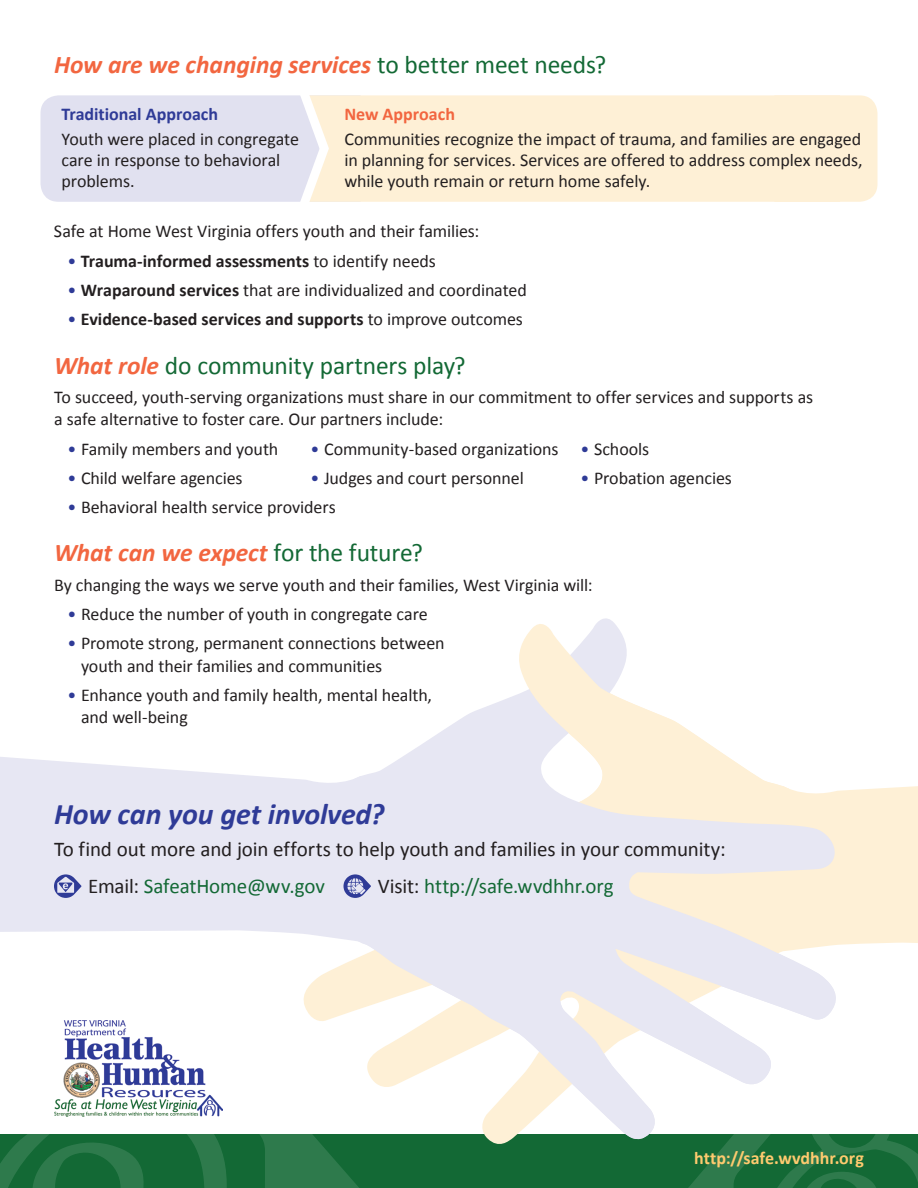
<style>
.page{position:relative;width:918px;height:1188px;background:#fff}
.page>*{position:absolute;margin:0;border:0;box-sizing:border-box;transform-origin:0 0}
.t1{font:italic 700 30px "Calibri";letter-spacing:-.005em;color:#2f3b97}
.t2{font:italic 700 25.5px "Calibri";letter-spacing:-.005em;color:#f26640}
.t3{font:25.5px "Calibri";letter-spacing:-.005em;color:#136935}
.t4{font:21px "Calibri";letter-spacing:-.005em;color:#231f20}
.t5{font:21px "Calibri";letter-spacing:-.01em;color:#136935}
.t6{font:18px/21px "Calibri";letter-spacing:-.005em;color:#231f20}
.t7{font:700 18px "Calibri";color:#231f20}
.t8{font:700 18px "Calibri";color:#feca6f}
.t9{font:700 18px "Calibri";color:#2f3b97}
.t10{font:700 18px "Calibri";color:#f26640}
.s1{font-weight:400;font-style:normal;color:#136935}
.s2{font-weight:400;color:#2f3b97}
.s3{font-weight:400}
.s4{color:#2f3b97}
.s5{font-weight:700}
.s6{font-weight:700;font-style:italic;color:#f26640}
.s7{color:#231f20}
</style>
<div class="page">
<div style="left:0;top:1134px;width:918px;height:54px;background:#136935"></div>
<svg style="left:260px;top:1134px;width:99px;height:54px;fill:#2e7a4c"></svg>
<svg style="left:0;top:1108px;width:227px;height:80px"></svg>
<svg style="left:688px;top:1149px;width:69px;height:39px;fill:#2e7a4c"></svg>
<svg style="left:757px;top:1134px;width:161px;height:54px"></svg>
<svg style="left:300px;top:618px;width:511px;height:531px"></svg>
<svg style="left:0;top:756px;width:377px;height:188px;fill:#e7e7f3"></svg>
<svg style="left:569px;top:693px;width:349px;height:252px"></svg>
<svg style="left:330px;top:802px;width:510px;height:343px;fill:#e7e7f3"></svg>
<div style="left:361px;top:95px;width:413px;height:107px;background:#fef0d6"></div>
<svg style="left:40px;top:95px;width:321px;height:107px;background:#e5e4ed"></svg>
<div style="left:774px;top:95px;width:104px;height:107px;background:#fef0d6"></div>
<svg style="left:54px;top:874px;width:28px;height:24px"></svg>
<svg style="left:344px;top:874px;width:27px;height:24px"></svg>
<img style="left:54px;top:1020px;width:168px;height:97px">
<h2 class="t2" style="left:54px;top:49px;width:554px">How are we changing services <span class="s1">to better meet needs?</span></h2>
<h3 class="t10" style="left:344px;top:103px;width:112px">New Approach</h3>
<p class="t6" style="left:344px;top:128px;width:520px;text-align:justify">Communities recognize the impact of trauma, and families are engaged in planning for services. Services are offered to address complex needs, while youth remain or return home safely.</p>
<p class="t6" style="left:54px;top:220px;width:427px">Safe at Home West Virginia offers youth and their families:</p>
<h3 class="t9" style="left:62px;top:103px;width:158px">Traditional Approach</h3>
<p class="t6" style="left:62px;top:128px;width:239px">Youth were placed in congregate care in response to behavioral problems.</p>
<p class="t7" style="left:68px;top:250px;width:370px"><span class="s2">•</span> Trauma-informed assessments <span class="s3">to identify needs</span></p>
<p class="t6" style="left:68px;top:279px;width:461px"><span class="s4">•</span> <span class="s5">Wraparound services</span> that are individualized and coordinated</p>
<p class="t7" style="left:68px;top:308px;width:457px"><span class="s2">•</span> Evidence-based services and supports <span class="s3">to improve outcomes</span></p>
<h2 class="t3" style="left:54px;top:349px;width:413px"><span class="s6">What role</span> do community partners play?</h2>
<p class="t6" style="left:54px;top:385px;width:761px;line-height:22.5px">To succeed, youth-serving organizations must share in our commitment to offer services and supports as a safe alternative to foster care. Our partners include:</p>
<p class="t6" style="left:68px;top:437px;width:212px"><span class="s4">•</span> Family members and youth</p>
<p class="t6" style="left:68px;top:466px;width:177px"><span class="s4">•</span> Child welfare agencies</p>
<p class="t6" style="left:68px;top:496px;width:270px"><span class="s4">•</span> Behavioral health service providers</p>
<p class="t6" style="left:310px;top:437px;width:250px"><span class="s4">•</span> Community-based organizations</p>
<p class="t6" style="left:310px;top:466px;width:215px"><span class="s4">•</span> Judges and court personnel</p>
<p class="t6" style="left:580px;top:437px;width:70px"><span class="s4">•</span> Schools</p>
<p class="t6" style="left:580px;top:466px;width:153px"><span class="s4">•</span> Probation agencies</p>
<h2 class="t2" style="left:54px;top:537px;width:370px">What can we expect <span class="s1">for the future?</span></h2>
<p class="t6" style="left:54px;top:573px;width:540px">By changing the ways we serve youth and their families, West Virginia will:</p>
<p class="t6" style="left:68px;top:603px;width:362px"><span class="s4">•</span> Reduce the number of youth in congregate care</p>
<p class="t6" style="left:68px;top:632px;width:379px"><span class="s4">•</span> Promote strong, permanent connections between</p>
<p class="t6" style="left:68px;top:684px;width:366px"><span class="s4">•</span> Enhance youth and family health, mental health,</p>
<p class="t6" style="left:81px;top:654px;width:303px">youth and their families and communities</p>
<p class="t6" style="left:81px;top:706px;width:108px">and well-being</p>
<h2 class="t1" style="left:54px;top:795px;width:332px">How can you get involved?</h2>
<p class="t4" style="left:54px;top:836px;width:673px">To find out more and join efforts to help youth and families in your community:</p>
<p class="t5" style="left:88px;top:873px;width:238px"><span class="s7">Email:</span> SafeatHome@wv.gov</p>
<p class="t5" style="left:378px;top:873px;width:238px"><span class="s7">Visit:</span> http://safe.wvdhhr.org</p>
<p class="t8" style="left:694px;top:1147px;width:171px">http://safe.wvdhhr.org</p>
</div>
